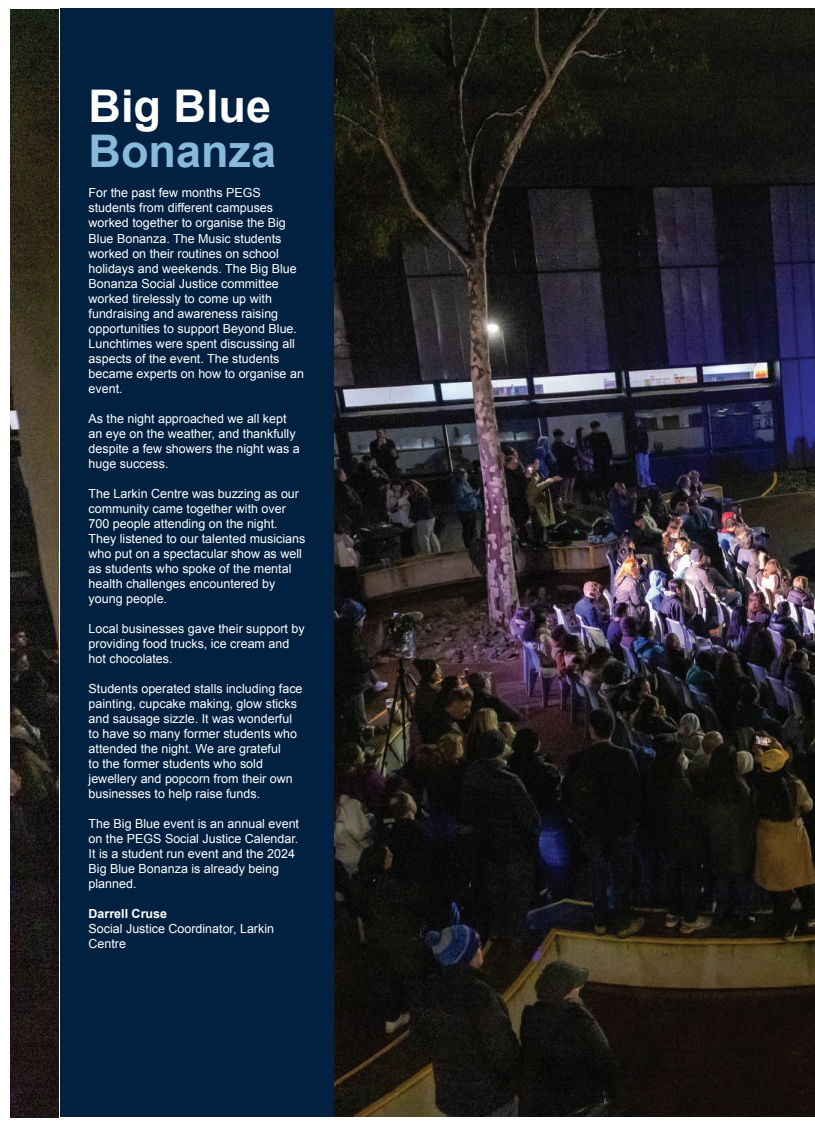
<style>
.page{position:relative;width:815px;height:1124px;background:#fff}
.page>*{position:absolute;margin:0;border:0;box-sizing:border-box;transform-origin:0 0}
.t1{font:700 45px "Arial";color:#fff}
.t2{font:700 45px "Arial";color:#87b9da}
.t3{font:12.5px/15px "Arial";color:#fff}
.t4{font:700 12.5px "Arial";color:#fff}
</style>
<div class="page">
<img style="left:335px;top:9px;width:480px;height:1106px">
<div style="left:60px;top:8px;width:273px;height:1107px;background:#002140"></div>
<img style="left:11px;top:10px;width:47px;height:1106px">
<h1 class="t1" style="left:89px;top:77px;width:184px">Big Blue</h1>
<h1 class="t2" style="left:89px;top:122px;width:189px">Bonanza</h1>
<p class="t3" style="left:89px;top:186px;width:217px">For the past few months PEGS students from different campuses worked together to organise the Big<br>Blue Bonanza. The Music students worked on their routines on school holidays and weekends. The Big Blue<br>Bonanza Social Justice committee worked tirelessly to come up with fundraising and awareness raising opportunities to support Beyond Blue.<br>Lunchtimes were spent discussing all aspects of the event. The students became experts on how to organise an event.</p>
<p class="t3" style="left:89px;top:411px;width:213px">As the night approached we all kept an eye on the weather, and thankfully despite a few showers the night was a huge success.</p>
<p class="t3" style="left:89px;top:486px;width:218px">The Larkin Centre was buzzing as our community came together with over<br>700 people attending on the night.<br>They listened to our talented musicians who put on a spectacular show as well as students who spoke of the mental health challenges encountered by young people.</p>
<p class="t3" style="left:89px;top:621px;width:218px">Local businesses gave their support by providing food trucks, ice cream and hot chocolates.</p>
<p class="t3" style="left:89px;top:681px;width:215px">Students operated stalls including face painting, cupcake making, glow sticks and sausage sizzle. It was wonderful to have so many former students who attended the night. We are grateful<br>to the former students who sold jewellery and popcorn from their own businesses to help raise funds.</p>
<p class="t3" style="left:89px;top:816px;width:212px">The Big Blue event is an annual event on the PEGS Social Justice Calendar.<br>It is a student run event and the 2024<br>Big Blue Bonanza is already being planned.</p>
<p class="t4" style="left:89px;top:905px;width:80px">Darrell Cruse</p>
<p class="t3" style="left:89px;top:921px;width:187px">Social Justice Coordinator, Larkin<br>Centre</p>
</div>
